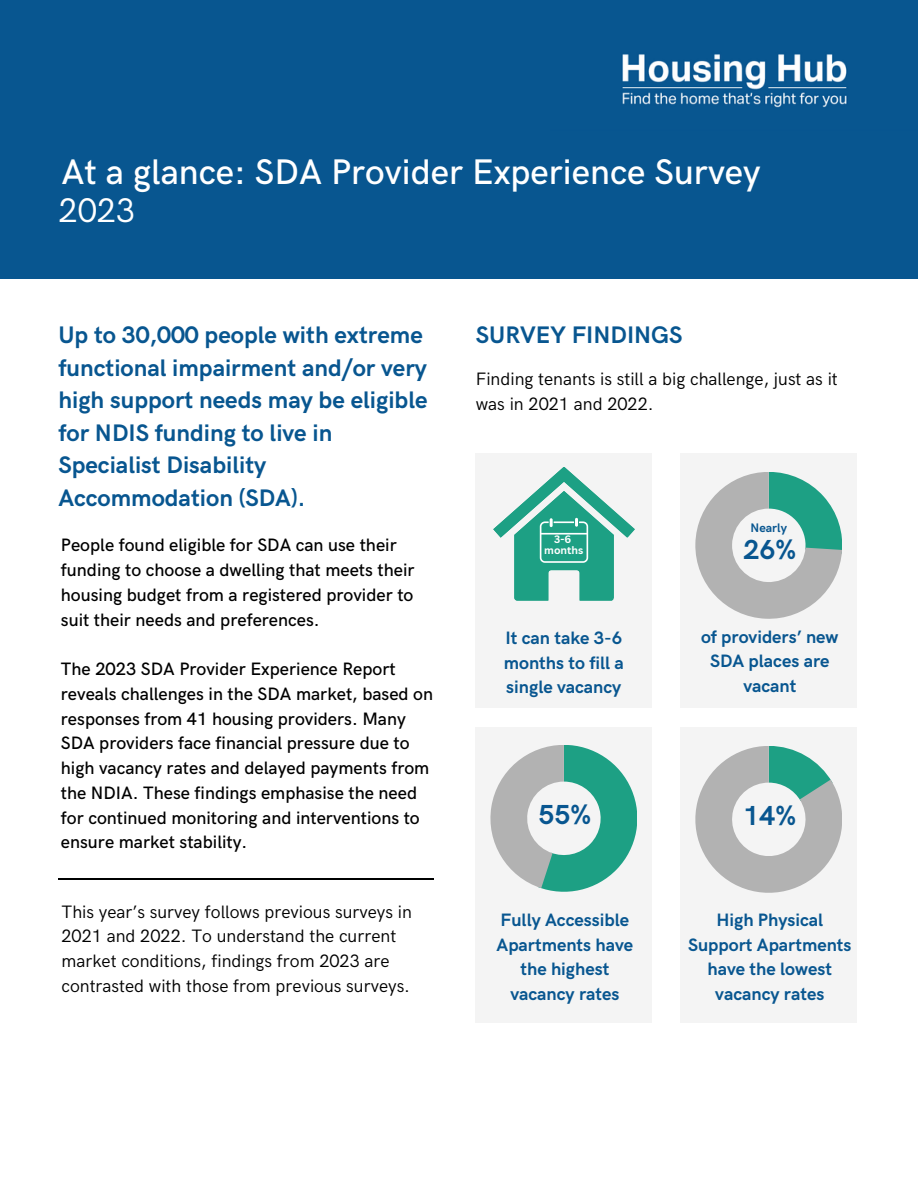
<style>
.page{position:relative;width:918px;height:1188px;background:#fff}
.page>*{position:absolute;margin:0;border:0;box-sizing:border-box;transform-origin:0 0}
.t1{font:500 35.7px "HK Grotesk";color:#fff}
.t2{font:34.2px "HK Grotesk";color:#fff}
.t3{font:700 27.6px "HK Grotesk";color:#085690}
.t4{font:700 24px/32.7px "HK Grotesk";color:#085690}
.t5{font:500 18px/24.8px "HK Grotesk";color:#000}
.t6{font:18px/24.8px "HK Grotesk";color:#000}
.t7{font:700 18px/24.8px "HK Grotesk";color:#085690;text-align:center}
.t8{font:700 12.45px "HK Grotesk";color:#085690}
.t9{font:700 10.5px "Canva Sans";color:#fff}
</style>
<div class="page">
<div style="left:0;top:0;width:918px;height:278px;background:#085690"></div>
<img style="left:622px;top:54px;width:225px;height:54px">
<hr style="left:58px;top:878px;width:376px;height:2px;background:#000101">
<div style="left:476px;top:453px;width:176px;height:255px;background:#f4f4f4"></div>
<div style="left:681px;top:453px;width:176px;height:255px;background:#f4f4f4"></div>
<svg style="left:493px;top:467px;width:142px;height:134px"></svg>
<svg style="left:695px;top:472px;width:147px;height:147px"></svg>
<div style="left:476px;top:727px;width:176px;height:296px;background:#f4f4f4"></div>
<div style="left:681px;top:727px;width:176px;height:296px;background:#f4f4f4"></div>
<svg style="left:695px;top:746px;width:147px;height:147px"></svg>
<svg style="left:490px;top:745px;width:147px;height:147px"></svg>
<p class="t1" style="left:62px;top:152px;width:701px">At a glance: SDA Provider Experience Survey</p>
<p class="t2" style="left:58px;top:191px;width:79px">2023</p>
<p class="t4" style="left:58px;top:319px;width:371px">Up to 30,000 people with extreme functional impairment and/or very high support needs may be eligible for NDIS funding to live in<br>Specialist Disability<br>Accommodation (SDA).</p>
<p class="t5" style="left:61px;top:534px;width:355px">People found eligible for SDA can use their funding to choose a dwelling that meets their housing budget from a registered provider to suit their needs and preferences.</p>
<p class="t5" style="left:61px;top:657px;width:374px">The 2023 SDA Provider Experience Report reveals challenges in the SDA market, based on responses from 41 housing providers. Many SDA providers face financial pressure due to high vacancy rates and delayed payments from the NDIA. These findings emphasise the need for continued monitoring and interventions to ensure market stability.</p>
<p class="t4" style="left:476px;top:319px;width:208px">SURVEY FINDINGS</p>
<p class="t6" style="left:476px;top:368px;width:363px">Finding tenants is still a big challenge, just as it was in 2021 and 2022.</p>
<p class="t9" style="left:554px;top:532px;width:19px">3-6</p>
<p class="t9" style="left:544px;top:542px;width:41px">months</p>
<p class="t7" style="left:504px;top:626px;width:121px;text-align:justify">It can take 3-6 months to fill a single vacancy</p>
<p class="t8" style="left:751px;top:521px;width:38px">Nearly</p>
<p class="t3" style="left:743px;top:534px;width:54px">26%</p>
<p class="t7" style="left:701px;top:625px;width:139px">of providers’ new<br>SDA places are vacant</p>
<p class="t3" style="left:539px;top:799px;width:54px">55%</p>
<p class="t3" style="left:743px;top:800px;width:54px">14%</p>
<p class="t6" style="left:62px;top:900px;width:352px">This year’s survey follows previous surveys in 2021 and 2022. To understand the current market conditions, findings from 2023 are contrasted with those from previous surveys.</p>
<p class="t7" style="left:497px;top:908px;width:138px">Fully Accessible<br>Apartments have the highest vacancy rates</p>
<p class="t7" style="left:688px;top:908px;width:165px">High Physical<br>Support Apartments have the lowest vacancy rates</p>
</div>
